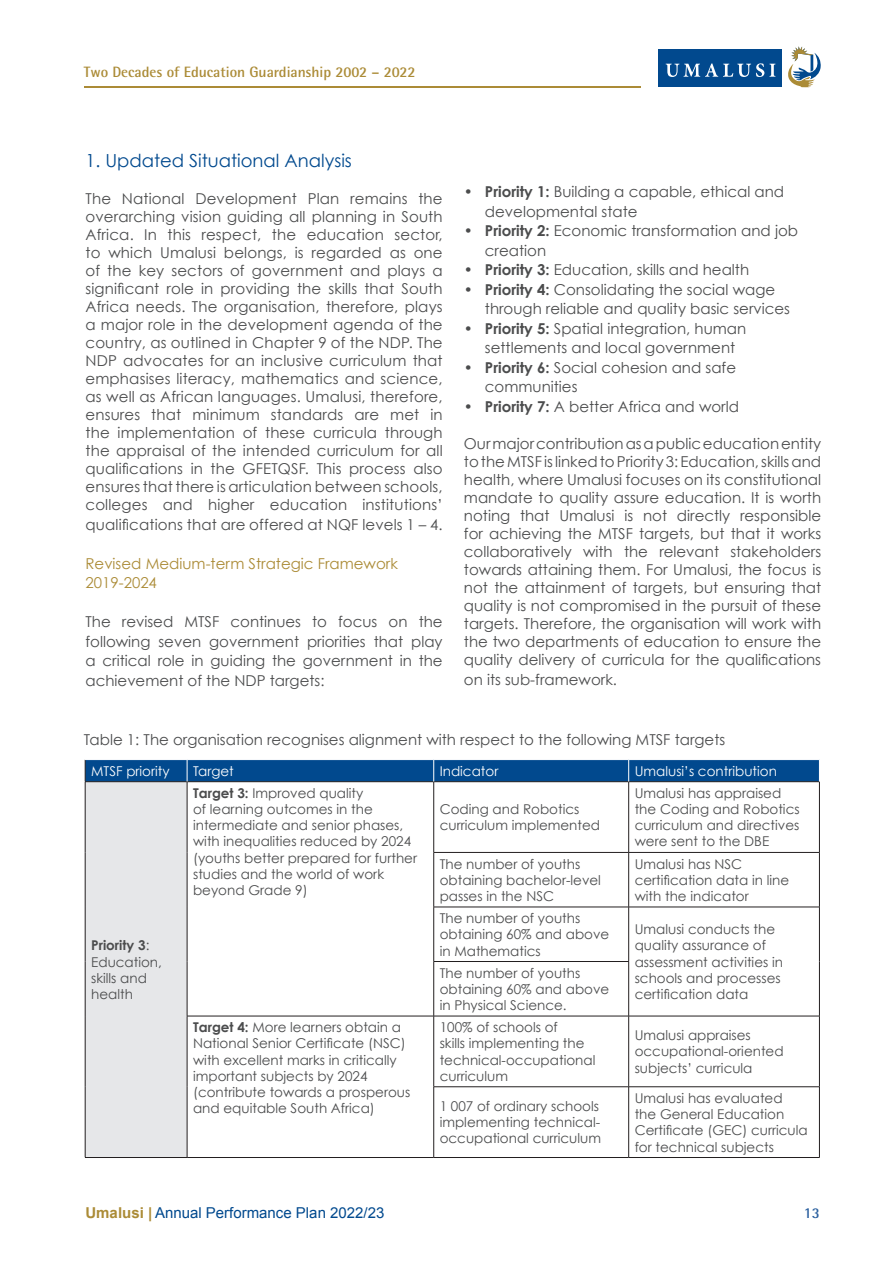
<style>
.page{position:relative;width:893px;height:1263px;background:#fff}
.page>*{position:absolute;margin:0;border:0;box-sizing:border-box;transform-origin:0 0}
.t1{font:18px "Century Gothic";color:#01498e}
.t2{font:15px/18px "Century Gothic";color:#4b4c4d}
.t3{font:15px/19.5px "Century Gothic";color:#ab8b36}
.t4{font:700 15px "Rotis Semi Sans Std";color:#ab8b36}
.t5{font:15px "Arial";color:#01498e}
.t6{font:700 15px "Rotis Semi Sans Std";color:#2b609f}
.t7{font:13.5px/16.2px "Century Gothic";color:#4b4c4d}
.t8{font:13.5px "Century Gothic";color:#fff}
.s1{font-weight:700}
.s2{font-weight:700;color:#ab8b36}
</style>
<div class="page">
<hr style="left:84px;top:86px;width:557px;height:2px;background:#ab8b36">
<div style="left:659px;top:49px;width:123px;height:38px;background:#01498e"></div>
<svg style="left:666px;top:63px;width:109px;height:14px"></svg>
<svg style="left:788px;top:46px;width:33px;height:41px"></svg>
<div style="left:85px;top:782px;width:102px;height:375px;background:#e6e7e9"></div>
<hr style="left:85px;top:782px;width:1px;height:70px;background:#231f20">
<hr style="left:187px;top:782px;width:1px;height:70px;background:#231f20">
<hr style="left:433px;top:782px;width:1px;height:70px;background:#231f20">
<hr style="left:628px;top:782px;width:1px;height:70px;background:#231f20">
<hr style="left:819px;top:782px;width:1px;height:70px;background:#231f20">
<hr style="left:85px;top:852px;width:1px;height:55px;background:#231f20">
<hr style="left:187px;top:852px;width:1px;height:55px;background:#231f20">
<hr style="left:434px;top:852px;width:195px;height:1px;background:#231f20">
<hr style="left:433px;top:853px;width:1px;height:54px;background:#231f20">
<hr style="left:629px;top:852px;width:191px;height:1px;background:#231f20">
<hr style="left:628px;top:853px;width:1px;height:54px;background:#231f20">
<hr style="left:819px;top:853px;width:1px;height:54px;background:#231f20">
<hr style="left:85px;top:907px;width:1px;height:54px;background:#231f20">
<hr style="left:187px;top:907px;width:1px;height:54px;background:#231f20">
<hr style="left:434px;top:907px;width:195px;height:1px;background:#231f20">
<hr style="left:433px;top:907px;width:1px;height:54px;background:#231f20">
<hr style="left:629px;top:907px;width:191px;height:1px;background:#231f20">
<hr style="left:628px;top:907px;width:1px;height:54px;background:#231f20">
<hr style="left:819px;top:907px;width:1px;height:54px;background:#231f20">
<hr style="left:85px;top:961px;width:1px;height:55px;background:#231f20">
<hr style="left:187px;top:961px;width:1px;height:55px;background:#231f20">
<hr style="left:434px;top:961px;width:195px;height:1px;background:#231f20">
<hr style="left:433px;top:962px;width:1px;height:54px;background:#231f20">
<hr style="left:628px;top:962px;width:1px;height:54px;background:#231f20">
<hr style="left:819px;top:961px;width:1px;height:55px;background:#231f20">
<hr style="left:85px;top:1016px;width:1px;height:71px;background:#231f20">
<hr style="left:187px;top:1016px;width:247px;height:1px;background:#231f20">
<hr style="left:187px;top:1016px;width:1px;height:71px;background:#231f20">
<hr style="left:434px;top:1016px;width:195px;height:1px;background:#231f20">
<hr style="left:433px;top:1016px;width:1px;height:70px;background:#231f20">
<hr style="left:629px;top:1016px;width:191px;height:1px;background:#231f20">
<hr style="left:628px;top:1016px;width:1px;height:70px;background:#231f20">
<hr style="left:819px;top:1016px;width:1px;height:70px;background:#231f20">
<hr style="left:85px;top:1087px;width:1px;height:70px;background:#231f20">
<hr style="left:187px;top:1087px;width:1px;height:70px;background:#231f20">
<hr style="left:434px;top:1086px;width:195px;height:1px;background:#231f20">
<hr style="left:433px;top:1087px;width:1px;height:70px;background:#231f20">
<hr style="left:629px;top:1086px;width:191px;height:1px;background:#231f20">
<hr style="left:628px;top:1087px;width:1px;height:70px;background:#231f20">
<hr style="left:819px;top:1087px;width:1px;height:70px;background:#231f20">
<hr style="left:85px;top:1157px;width:102px;height:1px;background:#231f20">
<hr style="left:187px;top:1157px;width:247px;height:1px;background:#231f20">
<hr style="left:434px;top:1157px;width:195px;height:1px;background:#231f20">
<hr style="left:629px;top:1157px;width:191px;height:1px;background:#231f20">
<svg style="left:85px;top:759px;width:735px;height:23px;background:#0f5190"></svg>
<p class="t4" style="left:84px;top:63px;width:333px">Two Decades of Education Guardianship 2002 – 2022</p>
<p class="t1" style="left:85px;top:149px;width:268px">1. Updated Situational Analysis</p>
<p class="t2" style="left:85px;top:189px;width:359px;text-align:justify">The National Development Plan remains the overarching vision guiding all planning in South Africa. In this respect, the education sector, to which Umalusi belongs, is regarded as one of the key sectors of government and plays a significant role in providing the skills that South Africa needs. The organisation, therefore, plays a major role in the development agenda of the country, as outlined in Chapter 9 of the NDP. The NDP advocates for an inclusive curriculum that emphasises literacy, mathematics and science, as well as African languages. Umalusi, therefore, ensures that minimum standards are met in the implementation of these curricula through the appraisal of the intended curriculum for all qualifications in the GFETQSF. This process also ensures that there is articulation between schools, colleges and higher education institutions’</p>
<p class="t2" style="left:85px;top:515px;width:359px">qualifications that are offered at NQF levels 1 – 4.</p>
<p class="t3" style="left:85px;top:553px;width:314px">Revised Medium-term Strategic Framework<br>2019-2024</p>
<p class="t2" style="left:85px;top:612px;width:359px;line-height:19.5px;text-align:justify">The revised MTSF continues to focus on the following seven government priorities that play a critical role in guiding the government in the achievement of the NDP targets:</p>
<p class="t2" style="left:485px;top:182px;width:301px;line-height:19.5px;text-indent:-21px">• <span class="s1">Priority 1:</span> Building a capable, ethical and developmental state</p>
<p class="t2" style="left:485px;top:221px;width:315px;line-height:19.5px;text-indent:-21px">• <span class="s1">Priority 2:</span> Economic transformation and job creation</p>
<p class="t2" style="left:464px;top:261px;width:287px">• <span class="s1">Priority 3:</span> Education, skills and health</p>
<p class="t2" style="left:485px;top:279px;width:307px;line-height:19.5px;text-indent:-21px">• <span class="s1">Priority 4:</span> Consolidating the social wage through reliable and quality basic services</p>
<p class="t2" style="left:485px;top:318px;width:263px;line-height:19.5px;text-indent:-21px">• <span class="s1">Priority 5:</span> Spatial integration, human settlements and local government</p>
<p class="t2" style="left:485px;top:357px;width:253px;line-height:19.5px;text-indent:-21px">• <span class="s1">Priority 6:</span> Social cohesion and safe communities</p>
<p class="t2" style="left:464px;top:397px;width:277px">• <span class="s1">Priority 7:</span> A better Africa and world</p>
<p class="t2" style="left:464px;top:435px;width:359px;text-align:justify">Our major contribution as a public education entity to the MTSF is linked to Priority 3: Education, skills and health, where Umalusi focuses on its constitutional mandate to quality assure education. It is worth noting that Umalusi is not directly responsible for achieving the MTSF targets, but that it works collaboratively with the relevant stakeholders towards attaining them. For Umalusi, the focus is not the attainment of targets, but ensuring that quality is not compromised in the pursuit of these targets. Therefore, the organisation will work with the two departments of education to ensure the quality delivery of curricula for the qualifications</p>
<p class="t2" style="left:464px;top:670px;width:155px">on its sub-framework.</p>
<p class="t2" style="left:84px;top:731px;width:643px">Table 1: The organisation recognises alignment with respect to the following MTSF targets</p>
<p class="t8" style="left:91px;top:762px;width:80px">MTSF priority</p>
<p class="t8" style="left:193px;top:762px;width:42px">Target</p>
<p class="t8" style="left:440px;top:762px;width:60px">Indicator</p>
<p class="t8" style="left:635px;top:762px;width:144px">Umalusi’s contribution</p>
<p class="t7" style="left:91px;top:937px;width:72px"><span class="s1">Priority 3</span>:<br>Education, skills and health</p>
<p class="t7" style="left:193px;top:785px;width:225px"><span class="s1">Target 3:</span> Improved quality<br>of learning outcomes in the intermediate and senior phases, with inequalities reduced by 2024 (youths better prepared for further studies and the world of work beyond Grade 9)</p>
<p class="t7" style="left:440px;top:801px;width:162px">Coding and Robotics curriculum implemented</p>
<p class="t7" style="left:635px;top:785px;width:166px">Umalusi has appraised the Coding and Robotics curriculum and directives were sent to the DBE</p>
<p class="t7" style="left:440px;top:855px;width:163px">The number of youths obtaining bachelor-level passes in the NSC</p>
<p class="t7" style="left:635px;top:855px;width:156px">Umalusi has NSC certification data in line with the indicator</p>
<p class="t7" style="left:440px;top:910px;width:171px">The number of youths obtaining 60% and above in Mathematics</p>
<p class="t7" style="left:635px;top:921px;width:150px">Umalusi conducts the quality assurance of assessment activities in schools and processes certification data</p>
<p class="t7" style="left:440px;top:964px;width:171px">The number of youths obtaining 60% and above in Physical Science.</p>
<p class="t7" style="left:193px;top:1019px;width:219px"><span class="s1">Target 4:</span> More learners obtain a<br>National Senior Certificate (NSC) with excellent marks in critically important subjects by 2024 (contribute towards a prosperous and equitable South Africa)</p>
<p class="t7" style="left:440px;top:1019px;width:157px">100% of schools of<br>skills implementing the technical-occupational curriculum</p>
<p class="t7" style="left:635px;top:1027px;width:150px">Umalusi appraises occupational-oriented subjects’ curricula</p>
<p class="t7" style="left:440px;top:1098px;width:163px">1 007 of ordinary schools implementing technical&shy;occupational curriculum</p>
<p class="t7" style="left:635px;top:1090px;width:175px">Umalusi has evaluated<br>the General Education<br>Certificate (GEC) curricula for technical subjects</p>
<p class="t5" style="left:85px;top:1203px;width:300px"><span class="s2">Umalusi |</span> Annual Performance Plan 2022/23</p>
<p class="t6" style="left:804px;top:1203px;width:18px">13</p>
</div>
